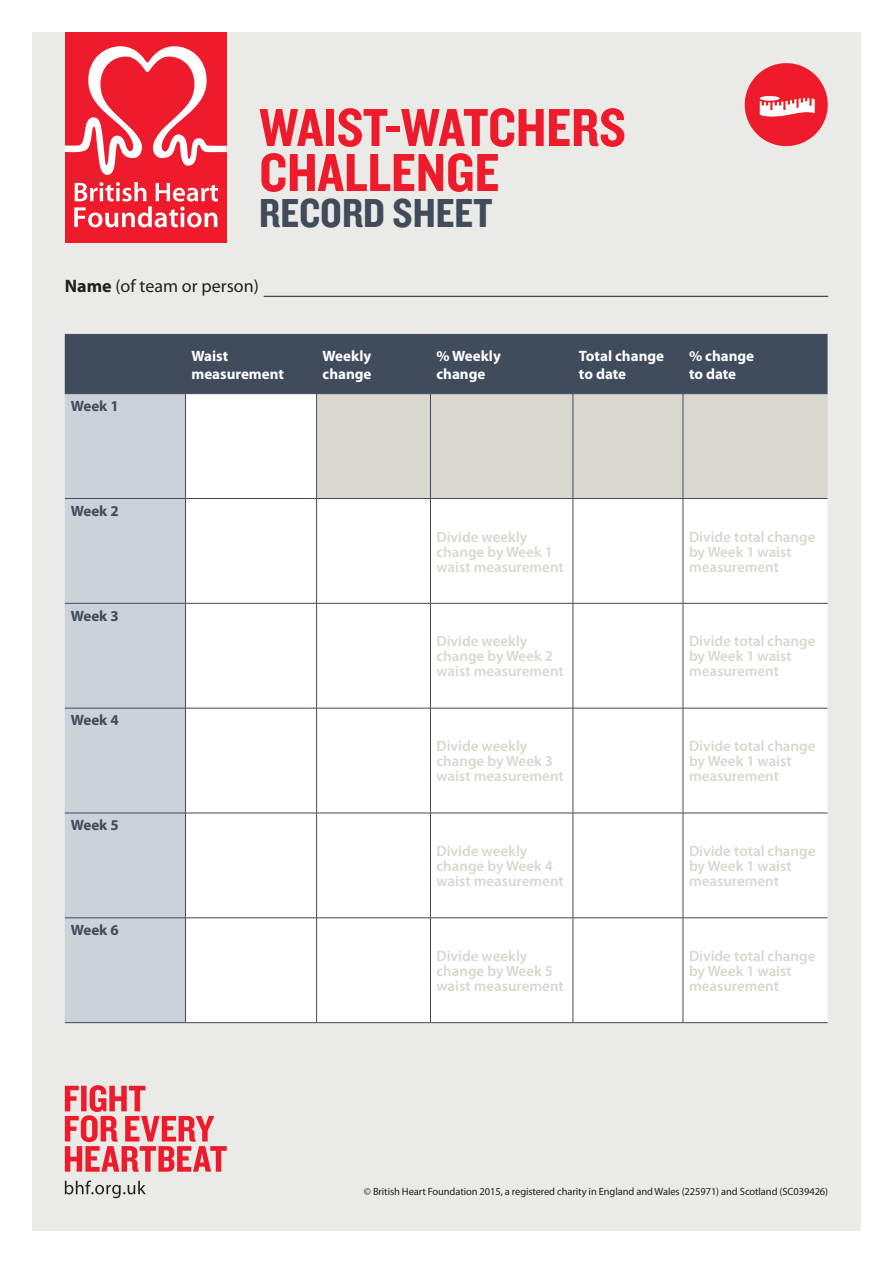
<style>
.page{position:relative;width:893px;height:1263px;background:#fff}
.page>*{position:absolute;margin:0;border:0;box-sizing:border-box;transform-origin:0 0}
.t1{font:55.5px/45px "Knockout 50 Welterweight";color:#ee1b2d}
.t2{font:42px "Knockout 50 Welterweight";color:#404b5c}
.body{font:18px "Myriad Pro";color:#231f20}
.red_header{font:600 15px/15px "Myriad Pro";color:#d8d8cf}
.t3{font:700 15px/18px "Myriad Pro";color:#fff}
.t4{font:700 15px "Myriad Pro";color:#404b5c}
.A4_Smallprint{font:10.5px "Myriad Pro";letter-spacing:-.01em;color:#231f20}
.s1{font-weight:700}
</style>
<div class="page">
<div style="left:32px;top:32px;width:829px;height:1198px;background:#eaeae6"></div>
<div style="left:65px;top:32px;width:162px;height:211px;background:#ee1b2d"></div>
<svg style="left:65px;top:46px;width:162px;height:129px"></svg>
<svg style="left:74px;top:182px;width:144px;height:45px"></svg>
<svg style="left:65px;top:1180px;width:81px;height:18px"></svg>
<svg style="left:65px;top:1085px;width:162px;height:87px"></svg>
<div style="left:745px;top:63px;width:83px;height:83px;background:#ee1b2d;border-radius:50%"></div>
<svg style="left:758px;top:63px;width:58px;height:55px"></svg>
<div style="left:65px;top:335px;width:763px;height:58px;background:#404b5c"></div>
<div style="left:65px;top:394px;width:120px;height:628px;background:#cdd1da"></div>
<div style="left:186px;top:394px;width:642px;height:628px;background:#fff"></div>
<div style="left:317px;top:394px;width:511px;height:104px;background:#d8d8cf"></div>
<hr style="left:65px;top:334px;width:120px;height:1px;background:#404b5c">
<hr style="left:185px;top:334px;width:132px;height:1px;background:#404b5c">
<hr style="left:317px;top:334px;width:113px;height:1px;background:#404b5c">
<hr style="left:430px;top:334px;width:143px;height:1px;background:#404b5c">
<hr style="left:573px;top:334px;width:110px;height:1px;background:#404b5c">
<hr style="left:683px;top:334px;width:145px;height:1px;background:#404b5c">
<hr style="left:65px;top:393px;width:120px;height:1px;background:#404b5c">
<hr style="left:185px;top:393px;width:132px;height:1px;background:#404b5c">
<hr style="left:317px;top:393px;width:113px;height:1px;background:#404b5c">
<hr style="left:430px;top:393px;width:143px;height:1px;background:#404b5c">
<hr style="left:573px;top:393px;width:110px;height:1px;background:#404b5c">
<hr style="left:683px;top:393px;width:145px;height:1px;background:#404b5c">
<hr style="left:65px;top:498px;width:120px;height:1px;background:#404b5c">
<hr style="left:185px;top:498px;width:132px;height:1px;background:#404b5c">
<hr style="left:317px;top:498px;width:113px;height:1px;background:#404b5c">
<hr style="left:430px;top:498px;width:143px;height:1px;background:#404b5c">
<hr style="left:573px;top:498px;width:110px;height:1px;background:#404b5c">
<hr style="left:683px;top:498px;width:145px;height:1px;background:#404b5c">
<hr style="left:65px;top:603px;width:120px;height:1px;background:#404b5c">
<hr style="left:185px;top:603px;width:132px;height:1px;background:#404b5c">
<hr style="left:317px;top:603px;width:113px;height:1px;background:#404b5c">
<hr style="left:430px;top:603px;width:143px;height:1px;background:#404b5c">
<hr style="left:573px;top:603px;width:110px;height:1px;background:#404b5c">
<hr style="left:683px;top:603px;width:145px;height:1px;background:#404b5c">
<hr style="left:65px;top:708px;width:120px;height:1px;background:#404b5c">
<hr style="left:185px;top:708px;width:132px;height:1px;background:#404b5c">
<hr style="left:317px;top:708px;width:113px;height:1px;background:#404b5c">
<hr style="left:430px;top:708px;width:143px;height:1px;background:#404b5c">
<hr style="left:573px;top:708px;width:110px;height:1px;background:#404b5c">
<hr style="left:683px;top:708px;width:145px;height:1px;background:#404b5c">
<hr style="left:65px;top:813px;width:120px;height:1px;background:#404b5c">
<hr style="left:185px;top:813px;width:132px;height:1px;background:#404b5c">
<hr style="left:317px;top:813px;width:113px;height:1px;background:#404b5c">
<hr style="left:430px;top:813px;width:143px;height:1px;background:#404b5c">
<hr style="left:573px;top:813px;width:110px;height:1px;background:#404b5c">
<hr style="left:683px;top:813px;width:145px;height:1px;background:#404b5c">
<hr style="left:65px;top:917px;width:120px;height:1px;background:#404b5c">
<hr style="left:185px;top:917px;width:132px;height:1px;background:#404b5c">
<hr style="left:317px;top:917px;width:113px;height:1px;background:#404b5c">
<hr style="left:430px;top:917px;width:143px;height:1px;background:#404b5c">
<hr style="left:573px;top:917px;width:110px;height:1px;background:#404b5c">
<hr style="left:683px;top:917px;width:145px;height:1px;background:#404b5c">
<hr style="left:65px;top:1022px;width:120px;height:1px;background:#404b5c">
<hr style="left:185px;top:1022px;width:132px;height:1px;background:#404b5c">
<hr style="left:317px;top:1022px;width:113px;height:1px;background:#404b5c">
<hr style="left:430px;top:1022px;width:143px;height:1px;background:#404b5c">
<hr style="left:573px;top:1022px;width:110px;height:1px;background:#404b5c">
<hr style="left:683px;top:1022px;width:145px;height:1px;background:#404b5c">
<hr style="left:185px;top:335px;width:1px;height:58px;background:#404b5c">
<hr style="left:316px;top:335px;width:1px;height:58px;background:#404b5c">
<hr style="left:430px;top:335px;width:1px;height:58px;background:#404b5c">
<hr style="left:573px;top:335px;width:1px;height:58px;background:#404b5c">
<hr style="left:683px;top:335px;width:1px;height:58px;background:#404b5c">
<hr style="left:185px;top:394px;width:1px;height:104px;background:#404b5c">
<hr style="left:316px;top:394px;width:1px;height:104px;background:#404b5c">
<hr style="left:430px;top:394px;width:1px;height:104px;background:#404b5c">
<hr style="left:573px;top:394px;width:1px;height:104px;background:#404b5c">
<hr style="left:683px;top:394px;width:1px;height:104px;background:#404b5c">
<hr style="left:185px;top:499px;width:1px;height:104px;background:#404b5c">
<hr style="left:316px;top:499px;width:1px;height:104px;background:#404b5c">
<hr style="left:430px;top:499px;width:1px;height:104px;background:#404b5c">
<hr style="left:573px;top:499px;width:1px;height:104px;background:#404b5c">
<hr style="left:683px;top:499px;width:1px;height:104px;background:#404b5c">
<hr style="left:185px;top:603px;width:1px;height:105px;background:#404b5c">
<hr style="left:316px;top:603px;width:1px;height:105px;background:#404b5c">
<hr style="left:430px;top:603px;width:1px;height:105px;background:#404b5c">
<hr style="left:573px;top:603px;width:1px;height:105px;background:#404b5c">
<hr style="left:683px;top:603px;width:1px;height:105px;background:#404b5c">
<hr style="left:185px;top:708px;width:1px;height:105px;background:#404b5c">
<hr style="left:316px;top:708px;width:1px;height:105px;background:#404b5c">
<hr style="left:430px;top:708px;width:1px;height:105px;background:#404b5c">
<hr style="left:573px;top:708px;width:1px;height:105px;background:#404b5c">
<hr style="left:683px;top:708px;width:1px;height:105px;background:#404b5c">
<hr style="left:185px;top:813px;width:1px;height:105px;background:#404b5c">
<hr style="left:316px;top:813px;width:1px;height:105px;background:#404b5c">
<hr style="left:430px;top:813px;width:1px;height:105px;background:#404b5c">
<hr style="left:573px;top:813px;width:1px;height:105px;background:#404b5c">
<hr style="left:683px;top:813px;width:1px;height:105px;background:#404b5c">
<hr style="left:185px;top:918px;width:1px;height:104px;background:#404b5c">
<hr style="left:316px;top:918px;width:1px;height:104px;background:#404b5c">
<hr style="left:430px;top:918px;width:1px;height:104px;background:#404b5c">
<hr style="left:573px;top:918px;width:1px;height:104px;background:#404b5c">
<hr style="left:683px;top:918px;width:1px;height:104px;background:#404b5c">
<hr style="left:264px;top:296px;width:564px;height:1px;background:#231f20">
<p class="t1" style="left:259px;top:103px;width:368px">WAIST-WATCHERS<br>CHALLENGE</p>
<p class="t2" style="left:259px;top:185px;width:235px">RECORD SHEET</p>
<p class="body" style="left:65px;top:274px;width:196px"><span class="s1">Name</span> (of team or person)</p>
<p class="t4" style="left:71px;top:396px;width:50px">Week 1</p>
<p class="t4" style="left:71px;top:501px;width:50px">Week 2</p>
<p class="t4" style="left:71px;top:606px;width:50px">Week 3</p>
<p class="t4" style="left:71px;top:710px;width:50px">Week 4</p>
<p class="t4" style="left:71px;top:815px;width:50px">Week 5</p>
<p class="t4" style="left:71px;top:920px;width:50px">Week 6</p>
<p class="t3" style="left:191px;top:346px;width:94px">Waist measurement</p>
<p class="t3" style="left:323px;top:346px;width:50px">Weekly change</p>
<p class="t3" style="left:436px;top:346px;width:66px">% Weekly change</p>
<p class="t3" style="left:579px;top:346px;width:87px">Total change to date</p>
<p class="t3" style="left:689px;top:346px;width:67px">% change to date</p>
<p class="red_header" style="left:436px;top:529px;width:129px">Divide weekly change by Week 1 waist measurement</p>
<p class="red_header" style="left:689px;top:529px;width:128px">Divide total change by Week 1 waist measurement</p>
<p class="red_header" style="left:436px;top:633px;width:129px">Divide weekly change by Week 2 waist measurement</p>
<p class="red_header" style="left:689px;top:633px;width:128px">Divide total change by Week 1 waist measurement</p>
<p class="red_header" style="left:436px;top:738px;width:129px">Divide weekly change by Week 3 waist measurement</p>
<p class="red_header" style="left:689px;top:738px;width:128px">Divide total change by Week 1 waist measurement</p>
<p class="red_header" style="left:436px;top:843px;width:129px">Divide weekly change by Week 4 waist measurement</p>
<p class="red_header" style="left:689px;top:843px;width:128px">Divide total change by Week 1 waist measurement</p>
<p class="red_header" style="left:436px;top:948px;width:129px">Divide weekly change by Week 5 waist measurement</p>
<p class="red_header" style="left:689px;top:948px;width:128px">Divide total change by Week 1 waist measurement</p>
<p class="A4_Smallprint" style="left:364px;top:1185px;width:466px">© British Heart Foundation 2015, a registered charity in England and Wales (225971) and Scotland (SC039426)</p>
</div>
